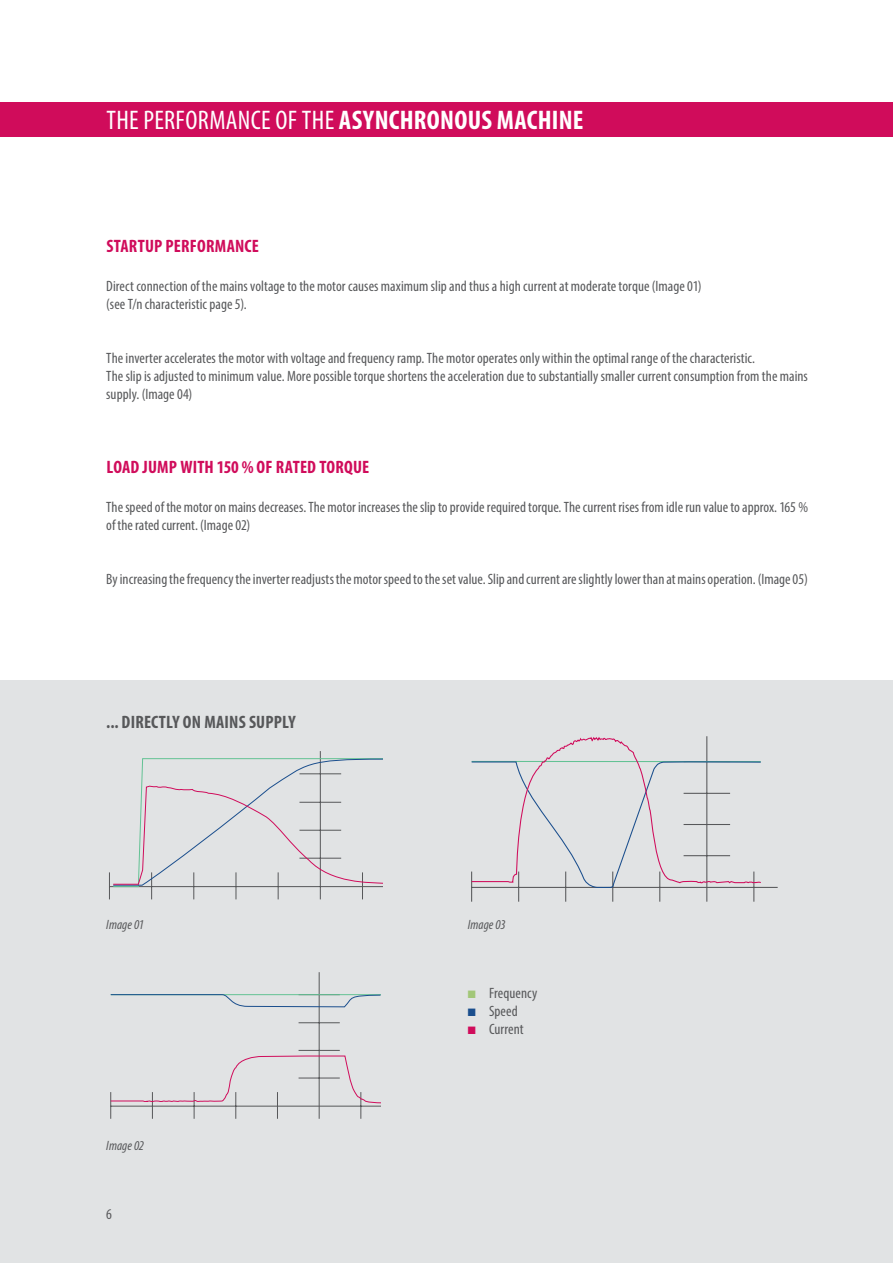
<style>
.page{position:relative;width:893px;height:1263px;background:#fff}
.page>*{position:absolute;margin:0;border:0;box-sizing:border-box;transform-origin:0 0}
.t1{font:condensed 27px "Myriad Pro";letter-spacing:.015em;color:#fff}
.t2{font:700 condensed 18px "Myriad Pro";letter-spacing:.01em;color:#d00c5b}
.t3{font:700 condensed 18px "Myriad Pro";letter-spacing:.01em;color:#57585a}
.t4{font:condensed 15px/18px "Myriad Pro";letter-spacing:.005em;color:#57585a}
.t5{font:italic condensed 13.5px "Myriad Pro";letter-spacing:.005em;color:#57585a}
.s1{font-weight:700}
.s2{color:#a2c778}
.s3{color:#1a4e8d}
.s4{color:#d00c5b}
</style>
<div class="page">
<div style="left:0;top:680px;width:893px;height:583px;background:#e1e3e4"></div>
<div style="left:0;top:102px;width:893px;height:34px;background:#d00c5b"></div>
<hr style="left:706px;top:736px;width:1px;height:166px;background:#57585a">
<hr style="left:471px;top:871px;width:1px;height:31px;background:#57585a">
<hr style="left:472px;top:887px;width:306px;height:1px;background:#57585a">
<hr style="left:753px;top:871px;width:1px;height:31px;background:#57585a">
<hr style="left:659px;top:871px;width:1px;height:31px;background:#57585a">
<hr style="left:612px;top:871px;width:1px;height:31px;background:#57585a">
<hr style="left:565px;top:871px;width:1px;height:31px;background:#57585a">
<hr style="left:518px;top:871px;width:1px;height:31px;background:#57585a">
<svg style="left:471px;top:736px;width:291px;height:152px"></svg>
<hr style="left:299px;top:1022px;width:41px;height:1px;background:#57585a">
<hr style="left:319px;top:972px;width:1px;height:146px;background:#57585a">
<svg style="left:110px;top:994px;width:271px;height:14px"></svg>
<svg style="left:110px;top:1047px;width:271px;height:71px"></svg>
<hr style="left:320px;top:751px;width:1px;height:148px;background:#57585a">
<svg style="left:109px;top:758px;width:274px;height:141px"></svg>
<h1 class="t1" style="left:107px;top:104px;width:478px">THE PERFORMANCE OF THE <span class="s1">ASYNCHRONOUS MACHINE</span></h1>
<p class="t2" style="left:106px;top:234px;width:154px">STARTUP PERFORMANCE</p>
<p class="t4" style="left:106px;top:277px;width:597px">Direct connection of the mains voltage to the motor causes maximum slip and thus a high current at moderate torque (Image 01) (see T/n characteristic page 5).</p>
<p class="t4" style="left:106px;top:349px;width:703px">The inverter accelerates the motor with voltage and frequency ramp. The motor operates only within the optimal range of the characteristic.<br>The slip is adjusted to minimum value. More possible torque shortens the acceleration due to substantially smaller current consumption from the mains supply. (Image 04)</p>
<p class="t2" style="left:106px;top:455px;width:264px">LOAD JUMP WITH 150 % OF RATED TORQUE</p>
<p class="t4" style="left:106px;top:498px;width:703px">The speed of the motor on mains decreases. The motor increases the slip to provide required torque. The current rises from idle run value to approx. 165 % of the rated current. (Image 02)</p>
<p class="t4" style="left:106px;top:570px;width:703px">By increasing the frequency the inverter readjusts the motor speed to the set value. Slip and current are slightly lower than at mains operation. (Image 05)</p>
<p class="t3" style="left:106px;top:711px;width:191px">... DIRECTLY ON MAINS SUPPLY</p>
<p class="t5" style="left:106px;top:916px;width:39px">Image 01</p>
<p class="t5" style="left:106px;top:1137px;width:39px">Image 02</p>
<p class="t4" style="left:106px;top:1205px;width:7px">6</p>
<p class="t5" style="left:468px;top:916px;width:39px">Image 03</p>
<p class="t4" style="left:468px;top:984px;width:71px"><span class="s2">■</span> Frequency</p>
<p class="t4" style="left:468px;top:1002px;width:51px"><span class="s3">■</span> Speed</p>
<p class="t4" style="left:468px;top:1020px;width:57px"><span class="s4">■</span> Current</p>
</div>
